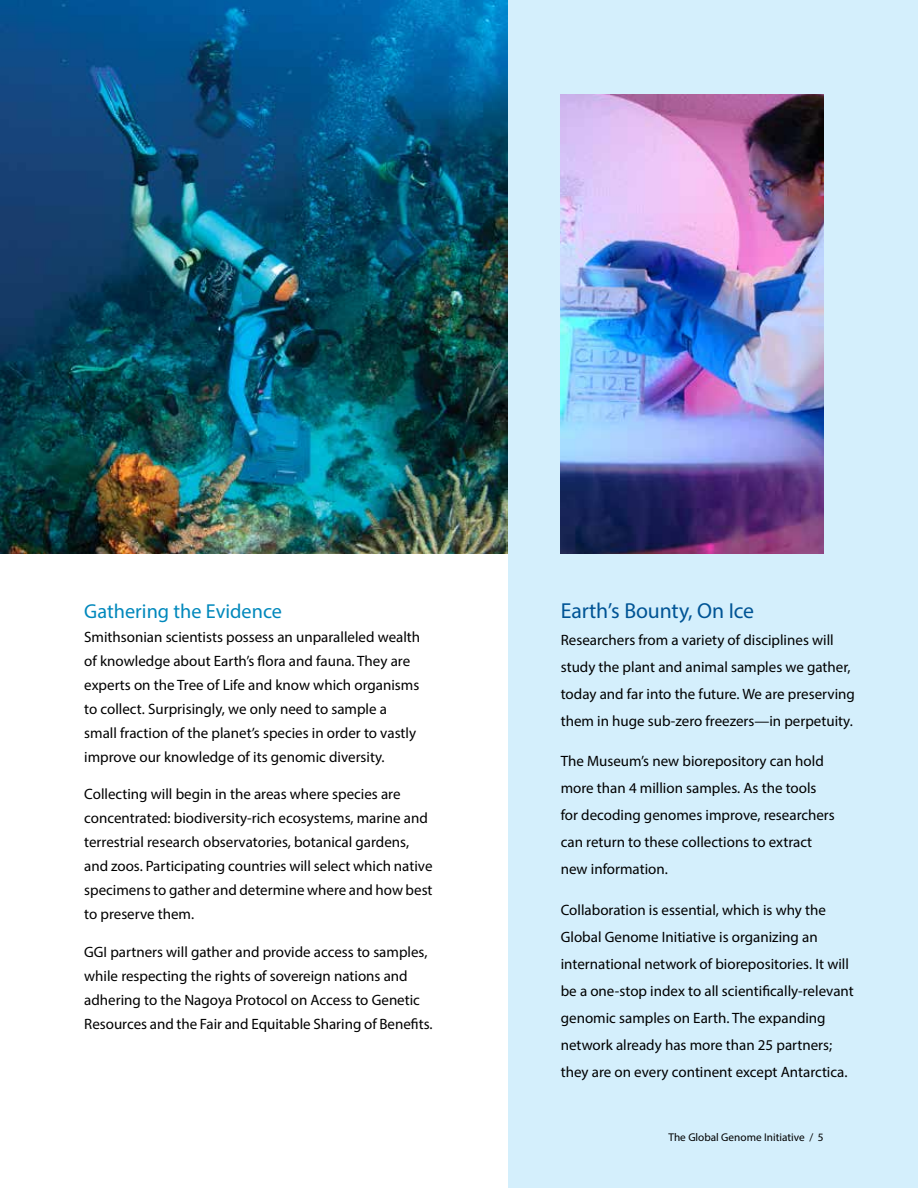
<style>
.page{position:relative;width:918px;height:1188px;background:#fff}
.page>*{position:absolute;margin:0;border:0;box-sizing:border-box;transform-origin:0 0}
.t1{font:21.75px "Myriad Pro";letter-spacing:-.005em;color:#005495}
.t2{font:20.25px "Myriad Pro";color:#0088bc}
.t3{font:15px/27px "Myriad Pro";color:#000}
.t4{font:11.25px "Myriad Pro";color:#000}
</style>
<div class="page">
<div style="left:508px;top:0;width:410px;height:1188px;background:#d4effc"></div>
<img style="left:0;top:0;width:508px;height:554px">
<img style="left:560px;top:94px;width:264px;height:460px">
<h2 class="t2" style="left:84px;top:598px;width:199px">Gathering the Evidence</h2>
<p class="t3" style="left:84px;top:625px;width:338px;line-height:24px">Smithsonian scientists possess an unparalleled wealth of knowledge about Earth’s flora and fauna. They are experts on the Tree of Life and know which organisms to collect. Surprisingly, we only need to sample a small fraction of the planet’s species in order to vastly improve our knowledge of its genomic diversity.</p>
<p class="t3" style="left:84px;top:782px;width:350px;line-height:24px">Collecting will begin in the areas where species are concentrated: biodiversity-rich ecosystems, marine and terrestrial research observatories, botanical gardens, and zoos. Participating countries will select which native specimens to gather and determine where and how best to preserve them.</p>
<p class="t3" style="left:84px;top:940px;width:350px;line-height:24px">GGI partners will gather and provide access to samples, while respecting the rights of sovereign nations and adhering to the Nagoya Protocol on Access to Genetic Resources and the Fair and Equitable Sharing of Benefits.</p>
<h1 class="t1" style="left:561px;top:597px;width:195px">Earth’s Bounty, On Ice</h1>
<p class="t3" style="left:561px;top:626px;width:296px">Researchers from a variety of disciplines will study the plant and animal samples we gather, today and far into the future. We are preserving them in huge sub-zero freezers—in perpetuity.</p>
<p class="t3" style="left:561px;top:748px;width:276px">The Museum’s new biorepository can hold more than 4 million samples. As the tools for decoding genomes improve, researchers can return to these collections to extract new information.</p>
<p class="t3" style="left:561px;top:896px;width:295px">Collaboration is essential, which is why the Global Genome Initiative is organizing an international network of biorepositories. It will be a one-stop index to all scientifically-relevant genomic samples on Earth. The expanding network already has more than 25 partners; they are on every continent except Antarctica.</p>
<p class="t4" style="left:669px;top:1130px;width:156px">The Global Genome Initiative / 5</p>
</div>
